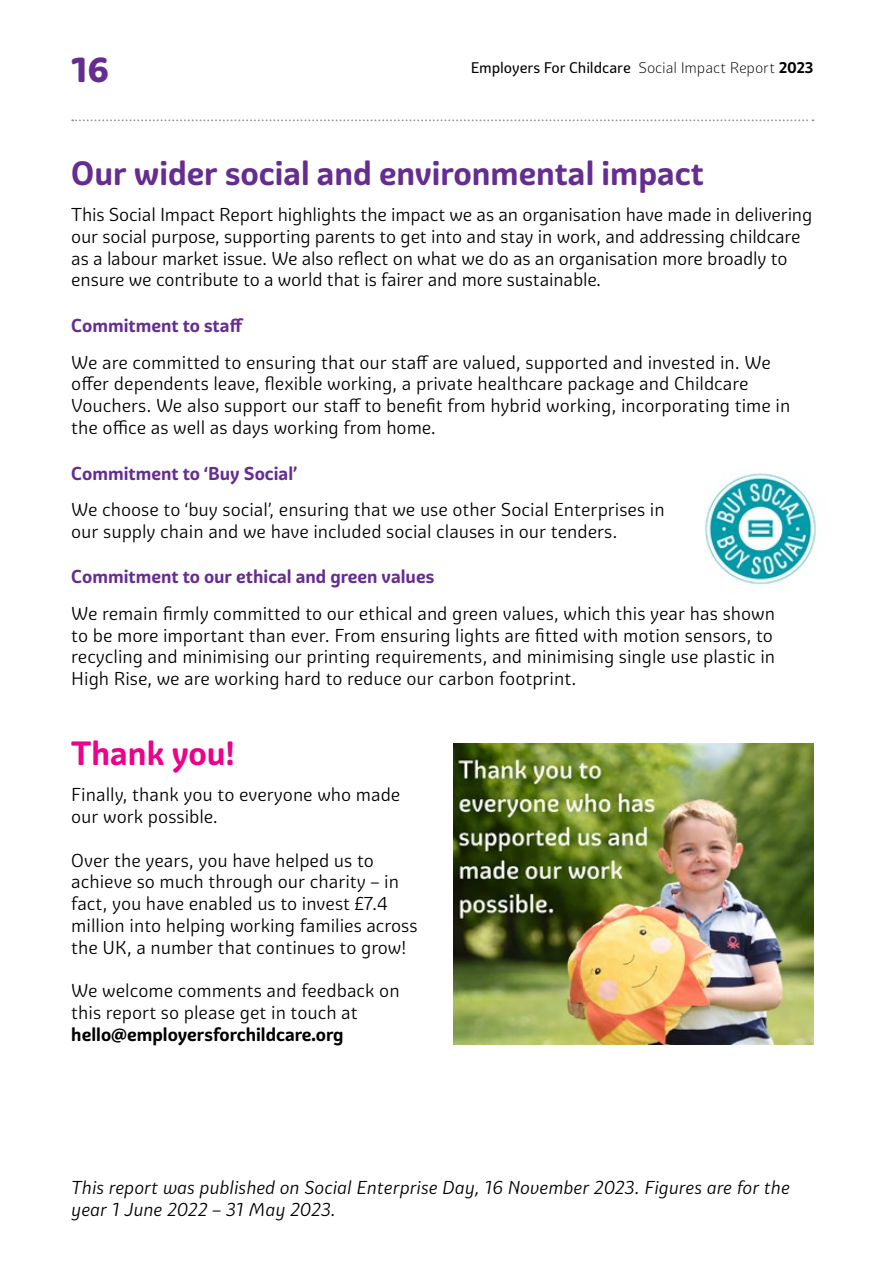
<style>
.page{position:relative;width:893px;height:1263px;background:#fff}
.page>*{position:absolute;margin:0;border:0;box-sizing:border-box;transform-origin:0 0}
.t1{font:800 33.6px "Graviola Soft";color:#662d91}
.t2{font:700 32.7px "Graviola Soft";color:#662d91}
.t3{font:700 32.7px "Graviola Soft";color:#ec008c}
.t4{font:18.15px/21.8px "Graviola Soft";color:#000}
.t5{font:italic 18.15px/21.8px "Graviola Soft";color:#000}
.t6{font:700 18.15px "Graviola Soft";color:#662d91}
.t7{font:700 18.15px "Graviola Soft";color:#000}
.t8{font:15px "Graviola Soft";letter-spacing:-.005em;color:#000}
.s1{font-weight:300}
.s2{font-weight:700}
</style>
<div class="page">
<svg style="left:72px;top:119px;width:741px;height:2px"></svg>
<img style="left:687px;top:455px;width:147px;height:147px;border-radius:73px">
<img style="left:454px;top:743px;width:359px;height:301px">
<h1 class="t1" style="left:71px;top:48px;width:39px">16</h1>
<p class="t8" style="left:471px;top:59px;width:344px">Employers For Childcare <span class="s1">Social Impact Report</span> <span class="s2">2023</span></p>
<h2 class="t2" style="left:71px;top:153px;width:634px">Our wider social and environmental impact</h2>
<p class="t4" style="left:71px;top:204px;width:742px">This Social Impact Report highlights the impact we as an organisation have made in delivering our social purpose, supporting parents to get into and stay in work, and addressing childcare as a labour market issue. We also reflect on what we do as an organisation more broadly to ensure we contribute to a world that is fairer and more sustainable.</p>
<p class="t6" style="left:71px;top:314px;width:174px">Commitment to staff</p>
<p class="t4" style="left:71px;top:351px;width:721px">We are committed to ensuring that our staff are valued, supported and invested in. We offer dependents leave, flexible working, a private healthcare package and Childcare Vouchers. We also support our staff to benefit from hybrid working, incorporating time in the office as well as days working from home.</p>
<p class="t6" style="left:71px;top:462px;width:227px">Commitment to ‘Buy Social’</p>
<p class="t4" style="left:71px;top:499px;width:595px">We choose to ‘buy social’, ensuring that we use other Social Enterprises in our supply chain and we have included social clauses in our tenders.</p>
<p class="t6" style="left:71px;top:566px;width:364px">Commitment to our ethical and green values</p>
<p class="t4" style="left:71px;top:603px;width:705px">We remain firmly committed to our ethical and green values, which this year has shown to be more important than ever. From ensuring lights are fitted with motion sensors, to recycling and minimising our printing requirements, and minimising single use plastic in High Rise, we are working hard to reduce our carbon footprint.</p>
<h2 class="t3" style="left:71px;top:733px;width:165px">Thank you!</h2>
<p class="t4" style="left:71px;top:784px;width:331px">Finally, thank you to everyone who made our work possible.</p>
<p class="t4" style="left:71px;top:849px;width:348px">Over the years, you have helped us to achieve so much through our charity – in fact, you have enabled us to invest £7.4 million into helping working families across the UK, a number that continues to grow!</p>
<p class="t4" style="left:71px;top:980px;width:330px">We welcome comments and feedback on this report so please get in touch at</p>
<p class="t7" style="left:71px;top:1023px;width:274px">hello@employersforchildcare.org</p>
<p class="t5" style="left:71px;top:1177px;width:720px">This report was published on Social Enterprise Day, 16 November 2023. Figures are for the year 1 June 2022 – 31 May 2023.</p>
</div>
